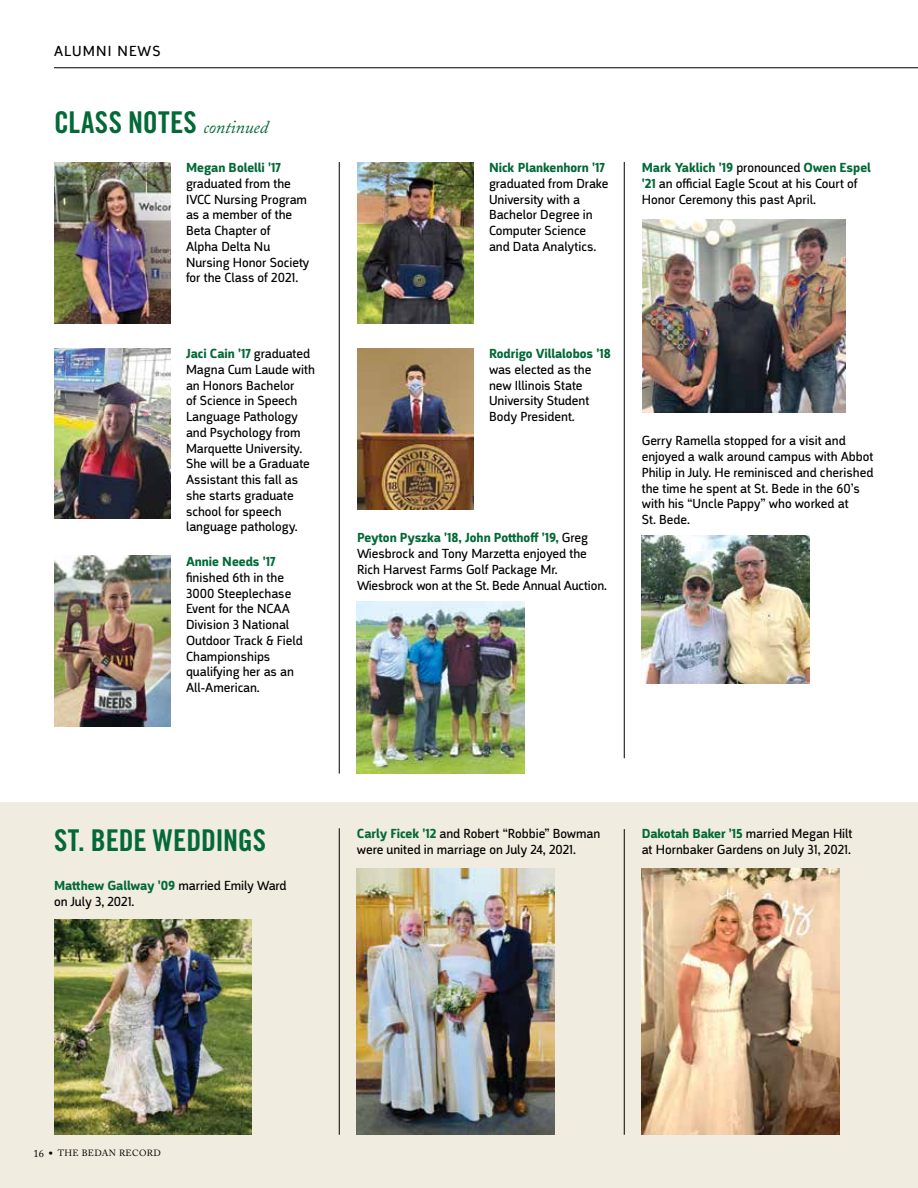
<style>
.page{position:relative;width:918px;height:1188px;background:#fff}
.page>*{position:absolute;margin:0;border:0;box-sizing:border-box;transform-origin:0 0}
.t1{font:30px "Trade Gothic Bold Cond Twenty";color:#036936}
.t2{font:15px "Argumentum";letter-spacing:.08em;color:#000}
.t3{font:13.5px/15.8px "Argumentum";color:#000}
.t4{font:700 13.5px "Argumentum";color:#036936}
.t5{font:9px "Adobe Caslon";letter-spacing:.04em;color:#000}
.s1{font-family:"Adobe Caslon";font-style:italic;font-size:18px}
.s2{font-weight:700;color:#036936}
.s3{font-size:10.5px}
.s4{font-size:13.5px}
</style>
<div class="page">
<div style="left:0;top:803px;width:918px;height:385px;background:#f0ecdf"></div>
<hr style="left:339px;top:162px;width:1px;height:612px;background:#000">
<hr style="left:339px;top:828px;width:1px;height:307px;background:#000">
<hr style="left:624px;top:829px;width:1px;height:306px;background:#000">
<hr style="left:624px;top:162px;width:1px;height:596px;background:#000">
<img style="left:357px;top:868px;width:198px;height:267px">
<img style="left:54px;top:920px;width:198px;height:215px">
<img style="left:642px;top:868px;width:198px;height:266px">
<hr style="left:54px;top:67px;width:864px;height:1px;background:#000">
<img style="left:357px;top:162px;width:117px;height:162px">
<img style="left:642px;top:536px;width:167px;height:147px">
<img style="left:357px;top:348px;width:117px;height:162px">
<img style="left:357px;top:601px;width:167px;height:173px">
<img style="left:643px;top:220px;width:203px;height:193px">
<img style="left:54px;top:348px;width:117px;height:171px">
<img style="left:54px;top:556px;width:117px;height:171px">
<img style="left:54px;top:162px;width:117px;height:162px">
<p class="t2" style="left:54px;top:42px;width:108px">ALUMNI NEWS</p>
<h1 class="t1" style="left:54px;top:104px;width:216px">CLASS NOTES <span class="s1">continued</span></h1>
<p class="t4" style="left:186px;top:159px;width:96px">Megan Bolelli '17</p>
<p class="t3" style="left:186px;top:176px;width:125px">graduated from the<br>IVCC Nursing Program as a member of the<br>Beta Chapter of<br>Alpha Delta Nu<br>Nursing Honor Society for the Class of 2021.</p>
<p class="t3" style="left:186px;top:346px;width:131px"><span class="s2">Jaci Cain '17</span> graduated<br>Magna Cum Laude with an Honors Bachelor<br>of Science in Speech<br>Language Pathology and Psychology from<br>Marquette University.<br>She will be a Graduate<br>Assistant this fall as she starts graduate school for speech language pathology.</p>
<p class="t4" style="left:186px;top:553px;width:91px">Annie Needs '17</p>
<p class="t3" style="left:186px;top:570px;width:118px">finished 6th in the<br>3000 Steeplechase<br>Event for the NCAA<br>Division 3 National<br>Outdoor Track &amp; Field<br>Championships qualifying her as an<br>All-American.</p>
<p class="t4" style="left:489px;top:160px;width:117px">Nick Plankenhorn '17</p>
<p class="t3" style="left:489px;top:176px;width:121px">graduated from Drake<br>University with a<br>Bachelor Degree in<br>Computer Science and Data Analytics.</p>
<p class="t3" style="left:642px;top:160px;width:231px"><span class="s2">Mark Yaklich '19</span> pronounced <span class="s2">Owen Espel '21</span> an official Eagle Scout at his Court of<br>Honor Ceremony this past April.</p>
<p class="t4" style="left:489px;top:345px;width:123px">Rodrigo Villalobos '18</p>
<p class="t3" style="left:489px;top:362px;width:104px">was elected as the new Illinois State<br>University Student<br>Body President.</p>
<p class="t3" style="left:357px;top:530px;width:251px"><span class="s2">Peyton Pyszka '18, John Potthoff '19,</span> Greg Wiesbrock and Tony Marzetta enjoyed the Rich Harvest Farms Golf Package Mr.<br>Wiesbrock won at the St. Bede Annual Auction.</p>
<p class="t3" style="left:642px;top:433px;width:233px">Gerry Ramella stopped for a visit and enjoyed a walk around campus with Abbot Philip in July. He reminisced and cherished the time he spent at St. Bede in the 60’s with his “Uncle Pappy” who worked at<br>St. Bede.</p>
<h1 class="t1" style="left:54px;top:822px;width:214px">ST. BEDE WEDDINGS</h1>
<p class="t3" style="left:54px;top:878px;width:234px"><span class="s2">Matthew Gallway '09</span> married Emily Ward on July 3, 2021.</p>
<p class="t3" style="left:357px;top:826px;width:245px"><span class="s2">Carly Ficek '12</span> and Robert “Robbie” Bowman</p>
<p class="t3" style="left:357px;top:842px;width:221px">were united in marriage on July 24, 2021.</p>
<p class="t3" style="left:642px;top:826px;width:212px"><span class="s2">Dakotah Baker '15</span> married Megan Hilt at Hornbaker Gardens on July 31, 2021.</p>
<p class="t5" style="left:33px;top:1148px;width:129px"><span class="s3">16</span> <span class="s4">•</span> THE BEDAN RECORD</p>
</div>
